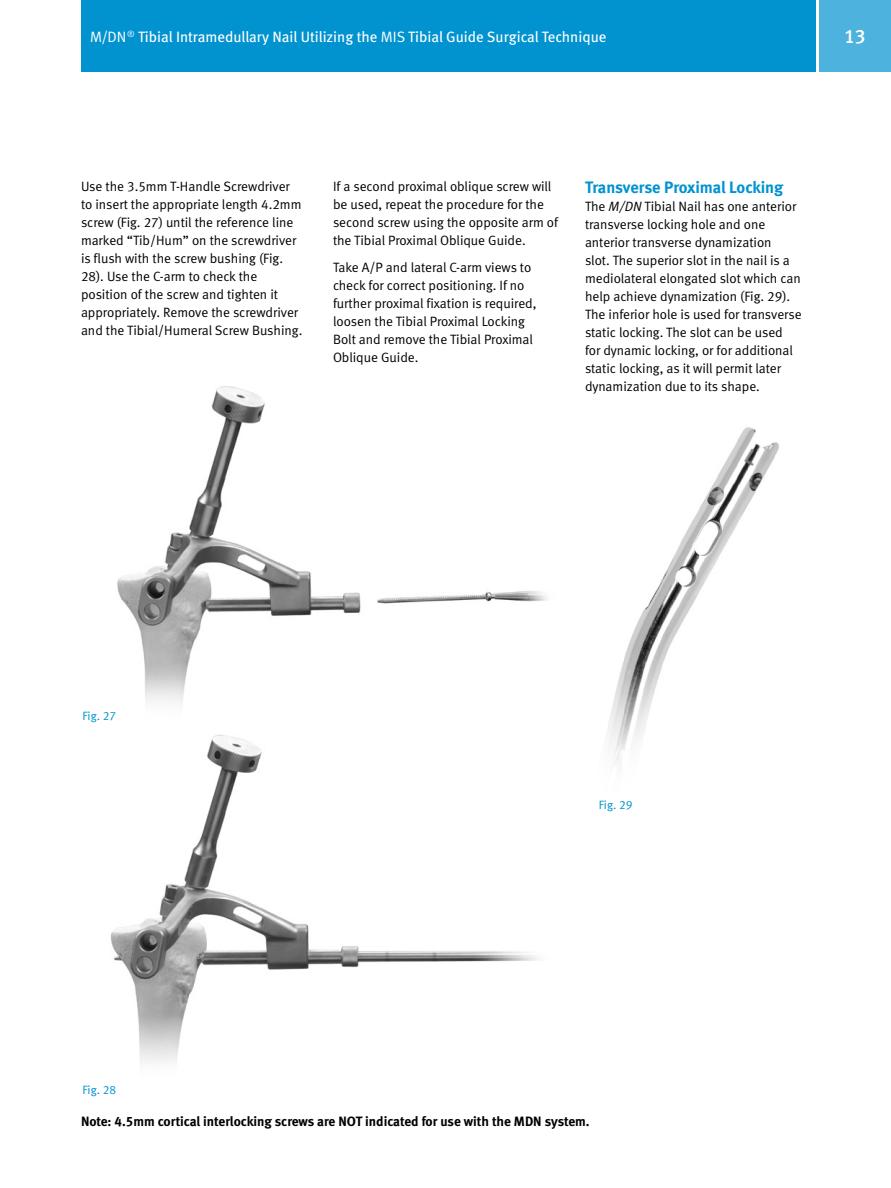
<style>
.page{position:relative;width:891px;height:1188px;background:#fff}
.page>*{position:absolute;margin:0;border:0;box-sizing:border-box;transform-origin:0 0}
.t1{font:19.5px "Meta Medium LF";color:#fff}
.t2{font:16.5px "Meta Bold LF";letter-spacing:-.01em;color:#0093d0}
.t3{font:15px "Meta Book LF";color:#fff}
.t4{font:13.5px/18px "Meta Normal LF";color:#000}
.t5{font:13.5px "Meta Bold LF";color:#000}
.t6{font:12px "Meta Normal LF";color:#0093d0}
.s1{font-family:"Meta Normal LF"}
.s2{font-style:italic}
</style>
<div class="page">
<div style="left:81px;top:0;width:735px;height:72px;background:#0093d0"></div>
<div style="left:819px;top:0;width:72px;height:72px;background:#4db3de"></div>
<img style="left:607px;top:427px;width:172px;height:337px">
<img style="left:117px;top:386px;width:431px;height:318px">
<img style="left:111px;top:734px;width:427px;height:328px">
<p class="t3" style="left:90px;top:28px;width:518px"><span class="s1">M/DN</span><sup>®</sup> Tibial Intramedullary Nail Utilizing the <span class="s1">MIS</span> Tibial Guide Surgical Technique</p>
<h1 class="t1" style="left:844px;top:25px;width:23px">13</h1>
<p class="t4" style="left:81px;top:177px;width:223px">Use the 3.5mm T-Handle Screwdriver to insert the appropriate length 4.2mm screw (Fig. 27) until the reference line marked “Tib/Hum” on the screwdriver is flush with the screw bushing (Fig.<br>28). Use the C-arm to check the position of the screw and tighten it appropriately. Remove the screwdriver and the Tibial/Humeral Screw Bushing.</p>
<p class="t4" style="left:333px;top:177px;width:227px">If a second proximal oblique screw will be used, repeat the procedure for the second screw using the opposite arm of the Tibial Proximal Oblique Guide.</p>
<p class="t4" style="left:333px;top:258px;width:205px">Take A/P and lateral C-arm views to check for correct positioning. If no further proximal fixation is required, loosen the Tibial Proximal Locking<br>Bolt and remove the Tibial Proximal<br>Oblique Guide.</p>
<p class="t2" style="left:585px;top:177px;width:200px">Transverse Proximal Locking</p>
<p class="t4" style="left:585px;top:197px;width:218px">The <span class="s2">M/DN</span> Tibial Nail has one anterior transverse locking hole and one anterior transverse dynamization<br>slot. The superior slot in the nail is a mediolateral elongated slot which can help achieve dynamization (Fig. 29).<br>The inferior hole is used for transverse static locking. The slot can be used<br>for dynamic locking, or for additional static locking, as it will permit later dynamization due to its shape.</p>
<p class="t6" style="left:82px;top:709px;width:35px">Fig. 27</p>
<p class="t6" style="left:599px;top:798px;width:35px">Fig. 29</p>
<p class="t6" style="left:82px;top:1083px;width:35px">Fig. 28</p>
<p class="t5" style="left:81px;top:1114px;width:510px">Note: 4.5mm cortical interlocking screws are NOT indicated for use with the MDN system.</p>
</div>
